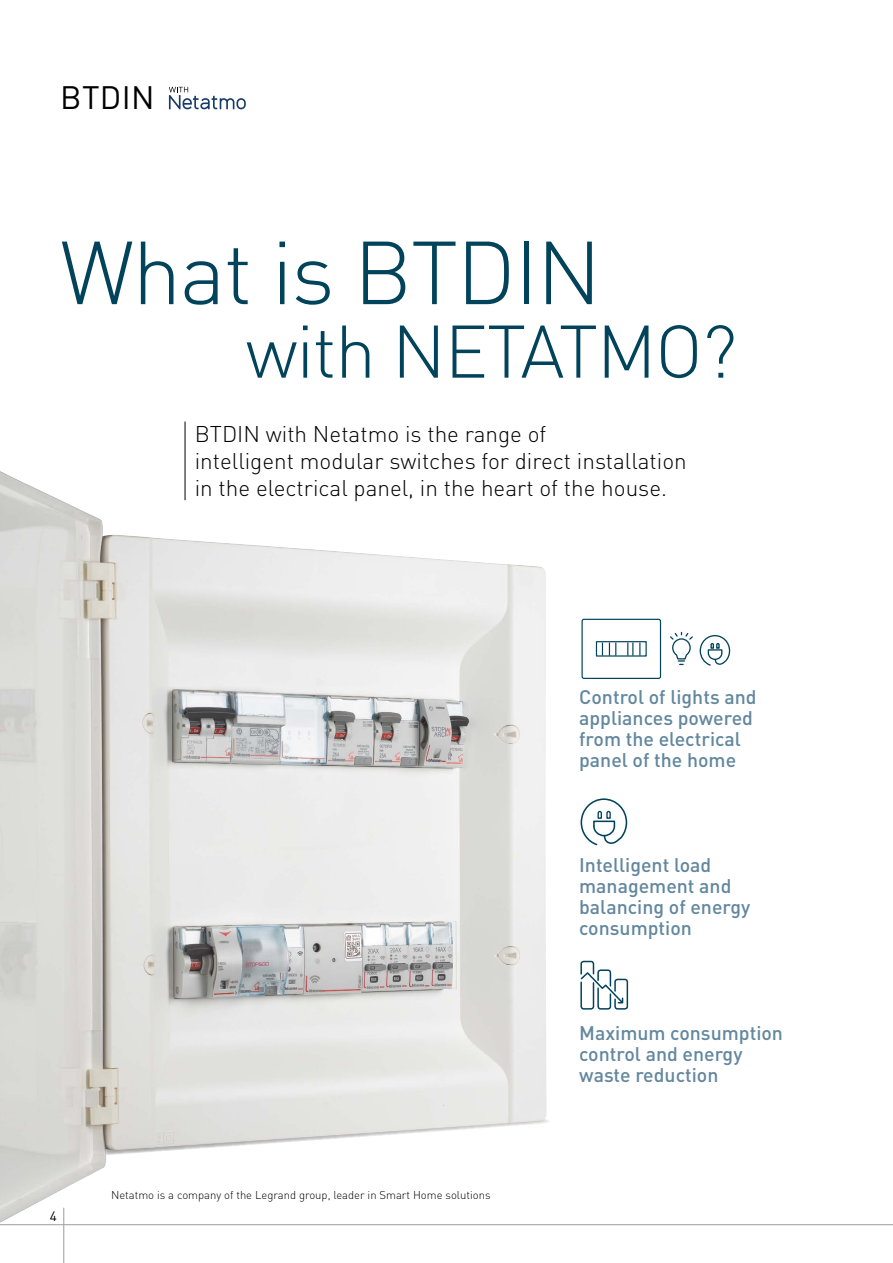
<style>
.page{position:relative;width:893px;height:1263px;background:#fff}
.page>*{position:absolute;margin:0;border:0;box-sizing:border-box;transform-origin:0 0}
.t1{font:300 87.9px "DIN Pro";letter-spacing:-.02em;color:#00435a}
.t2{font:300 73.2px "DIN Pro";letter-spacing:-.02em;color:#00435a}
.t3{font:32.1px "DIN Pro";letter-spacing:.01em;color:#000}
.t4{font:300 22.5px/27px "DIN Pro";color:#000}
.t5{font:500 19.5px/21px "DIN Pro";color:#62879e}
.t6{font:13.5px "DIN Pro";color:#000}
.t7{font:300 11.25px "DIN Pro";color:#000}
</style>
<div class="page">
<hr style="left:0;top:1224px;width:893px;height:1px;background:#9d9d9c">
<hr style="left:63px;top:1208px;width:1px;height:55px;background:#9d9d9c">
<hr style="left:185px;top:422px;width:1px;height:78px;background:#000">
<svg style="left:580px;top:960px;width:49px;height:50px"></svg>
<img style="left:0;top:471px;width:546px;height:752px">
<div style="left:581px;top:619px;width:80px;height:60px;border:1px solid #00435a;border-radius:2px"></div>
<div style="left:596px;top:641px;width:51px;height:16px;border:1px solid #00435a"></div>
<svg style="left:639px;top:642px;width:1px;height:14px"></svg>
<svg style="left:580px;top:618px;width:53px;height:228px"></svg>
<svg style="left:169px;top:87px;width:77px;height:22px"></svg>
<svg style="left:670px;top:632px;width:61px;height:34px"></svg>
<h3 class="t3" style="left:60px;top:76px;width:96px">BTDIN</h3>
<h1 class="t1" style="left:60px;top:213px;width:543px">What is BTDIN</h1>
<h2 class="t2" style="left:246px;top:301px;width:493px">with NETATMO?</h2>
<p class="t4" style="left:195px;top:419px;width:494px">BTDIN with Netatmo is the range of<br>intelligent modular switches for direct installation in the electrical panel, in the heart of the house.</p>
<p class="t5" style="left:579px;top:685px;width:179px">Control of lights and appliances powered from the electrical panel of the home</p>
<p class="t5" style="left:579px;top:853px;width:173px">Intelligent load management and balancing of energy consumption</p>
<p class="t6" style="left:50px;top:1207px;width:9px">4</p>
<p class="t7" style="left:111px;top:1187px;width:381px">Netatmo is a company of the Legrand group, leader in Smart Home solutions</p>
<p class="t5" style="left:579px;top:1021px;width:205px">Maximum consumption control and energy waste reduction</p>
</div>
